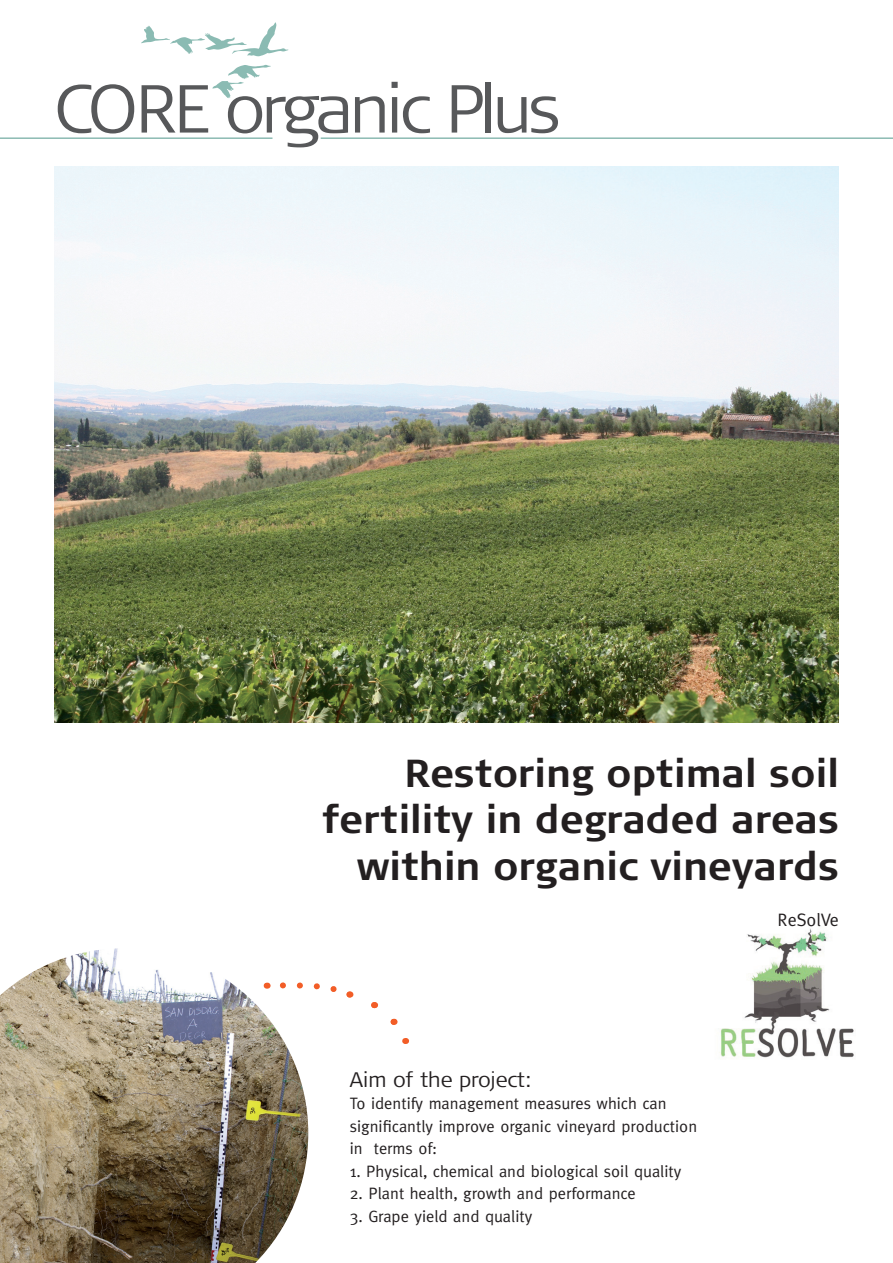
<style>
.page{position:relative;width:893px;height:1263px;background:#fff}
.page>*{position:absolute;margin:0;border:0;box-sizing:border-box;transform-origin:0 0}
.t1{font:300 67.65px "Signa Column";letter-spacing:-.05em;color:#57585a}
.t2{font:700 39px/46.5px "Signa Column";color:#231f20;text-align:right}
.t3{font:300 21px "Signa Column";color:#231f20}
.t4{font:18px "Meta Normal";letter-spacing:-.005em;color:#231f20}
.t5{font:16.5px/22.5px "Meta Normal";color:#231f20}
</style>
<div class="page">
<svg style="left:141px;top:22px;width:147px;height:34px"></svg>
<svg style="left:212px;top:65px;width:59px;height:33px"></svg>
<hr style="left:321px;top:137px;width:572px;height:2px;background:#8cbbb3">
<hr style="left:0;top:137px;width:272px;height:2px;background:#8cbbb3">
<img style="left:719px;top:928px;width:135px;height:131px">
<img style="left:54px;top:167px;width:785px;height:556px">
<svg style="left:313px;top:983px;width:97px;height:61px"></svg>
<img style="left:0;top:948px;width:308px;height:315px">
<h1 class="t1" style="left:54px;top:71px;width:508px">CORE organic Plus</h1>
<h2 class="t2" style="left:322px;top:749px;width:518px">Restoring optimal soil fertility in degraded areas within organic vineyards</h2>
<p class="t4" style="left:778px;top:909px;width:63px">ReSolVe</p>
<p class="t3" style="left:350px;top:1067px;width:183px">Aim of the project:</p>
<p class="t5" style="left:350px;top:1092px;width:349px">To identify management measures which can significantly improve organic vineyard production in terms of:</p>
<p class="t5" style="left:350px;top:1159px;width:333px">1. Physical, chemical and biological soil quality</p>
<p class="t5" style="left:350px;top:1182px;width:288px">2. Plant health, growth and performance</p>
<p class="t5" style="left:350px;top:1204px;width:184px">3. Grape yield and quality</p>
</div>
